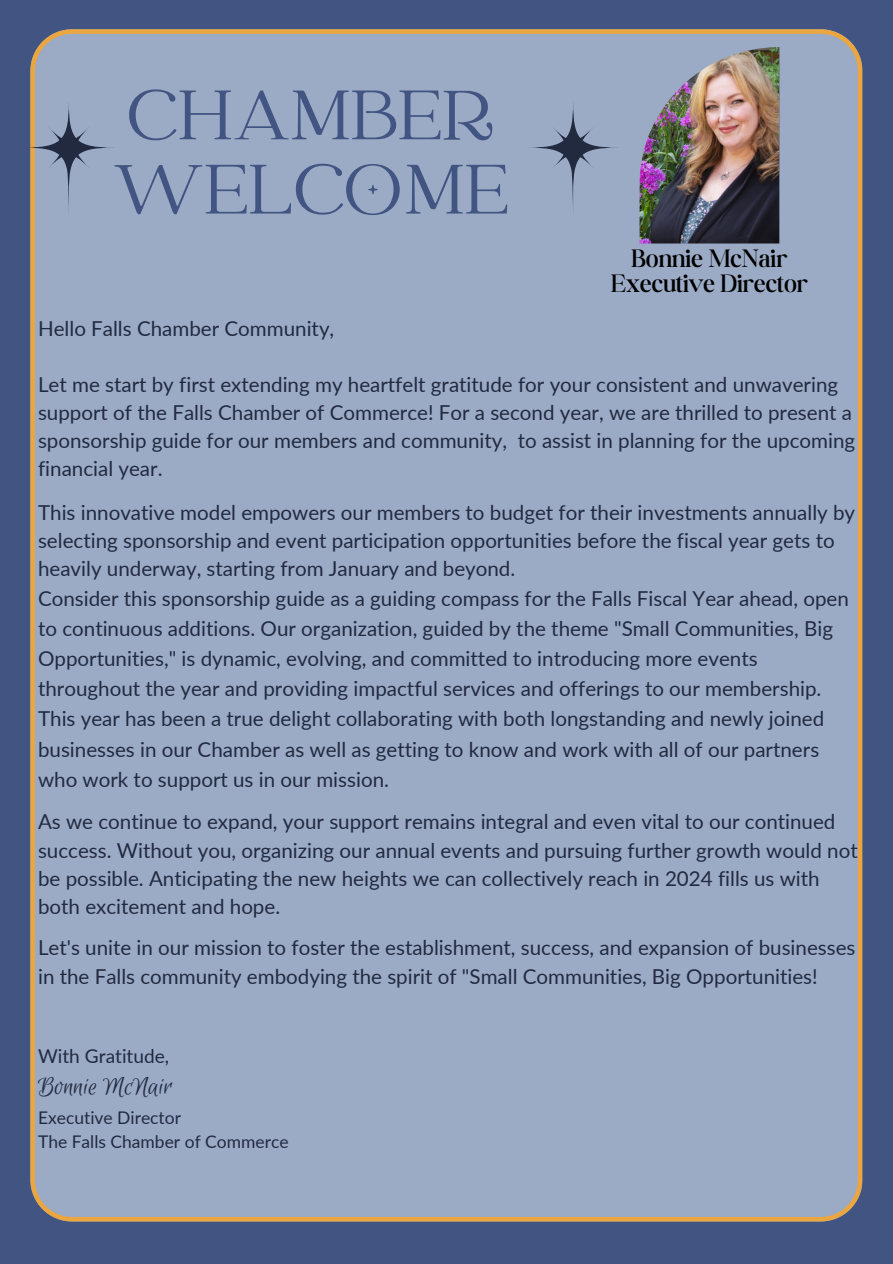
<style>
.page{position:relative;width:893px;height:1264px;background:#fff}
.page>*{position:absolute;margin:0;border:0;box-sizing:border-box;transform-origin:0 0}
.t1{font:77.7px/74.2px "Catchy Mager";color:#425582}
.t2{font:27.6px "Euphoria Script";color:#222a40}
.t3{font:300 27px "Boston Angel";color:#000}
.t4{font:20.55px/28px "Lato";color:#222a40}
.t5{font:19.05px "Lato";color:#222a40}
.t6{font:17.4px "Lato";color:#222a40}
</style>
<div class="page">
<div style="left:0;top:0;width:892px;height:1263px;background:#425582"></div>
<div style="left:30px;top:29px;width:832px;height:1192px;background:#9babc6"></div>
<svg style="left:29px;top:102px;width:86px;height:116px;background:#919db1"></svg>
<svg style="left:527px;top:102px;width:92px;height:116px;background:#909fba"></svg>
<img style="left:639px;top:47px;width:140px;height:196px">
<p class="t1" style="left:113px;top:84px;width:397px">CHAMBER<br>WELCOME</p>
<p class="t3" style="left:631px;top:242px;width:157px">Bonnie McNair</p>
<p class="t3" style="left:611px;top:267px;width:198px">Executive Director</p>
<p class="t4" style="left:38px;top:314px;width:298px">Hello Falls Chamber Community,</p>
<p class="t4" style="left:38px;top:370px;width:818px">Let me start by first extending my heartfelt gratitude for your consistent and unwavering support of the Falls Chamber of Commerce! For a second year, we are thrilled to present a sponsorship guide for our members and community, to assist in planning for the upcoming financial year.</p>
<p class="t4" style="left:38px;top:498px;width:818px">This innovative model empowers our members to budget for their investments annually by selecting sponsorship and event participation opportunities before the fiscal year gets to heavily underway, starting from January and beyond.</p>
<p class="t4" style="left:38px;top:582px;width:812px;line-height:30.2px">Consider this sponsorship guide as a guiding compass for the Falls Fiscal Year ahead, open to continuous additions. Our organization, guided by the theme "Small Communities, Big Opportunities," is dynamic, evolving, and committed to introducing more events throughout the year and providing impactful services and offerings to our membership.<br>This year has been a true delight collaborating with both longstanding and newly joined businesses in our Chamber as well as getting to know and work with all of our partners who work to support us in our mission.</p>
<p class="t4" style="left:38px;top:807px;width:821px">As we continue to expand, your support remains integral and even vital to our continued success. Without you, organizing our annual events and pursuing further growth would not be possible. Anticipating the new heights we can collectively reach in 2024 fills us with both excitement and hope.</p>
<p class="t4" style="left:38px;top:933px;width:818px">Let's unite in our mission to foster the establishment, success, and expansion of businesses in the Falls community embodying the spirit of "Small Communities, Big Opportunities!</p>
<p class="t5" style="left:38px;top:1044px;width:133px">With Gratitude,</p>
<p class="t2" style="left:38px;top:1071px;width:136px">Bonnie McNair</p>
<p class="t6" style="left:38px;top:1106px;width:144px">Executive Director</p>
<p class="t6" style="left:38px;top:1130px;width:252px">The Falls Chamber of Commerce</p>
</div>
